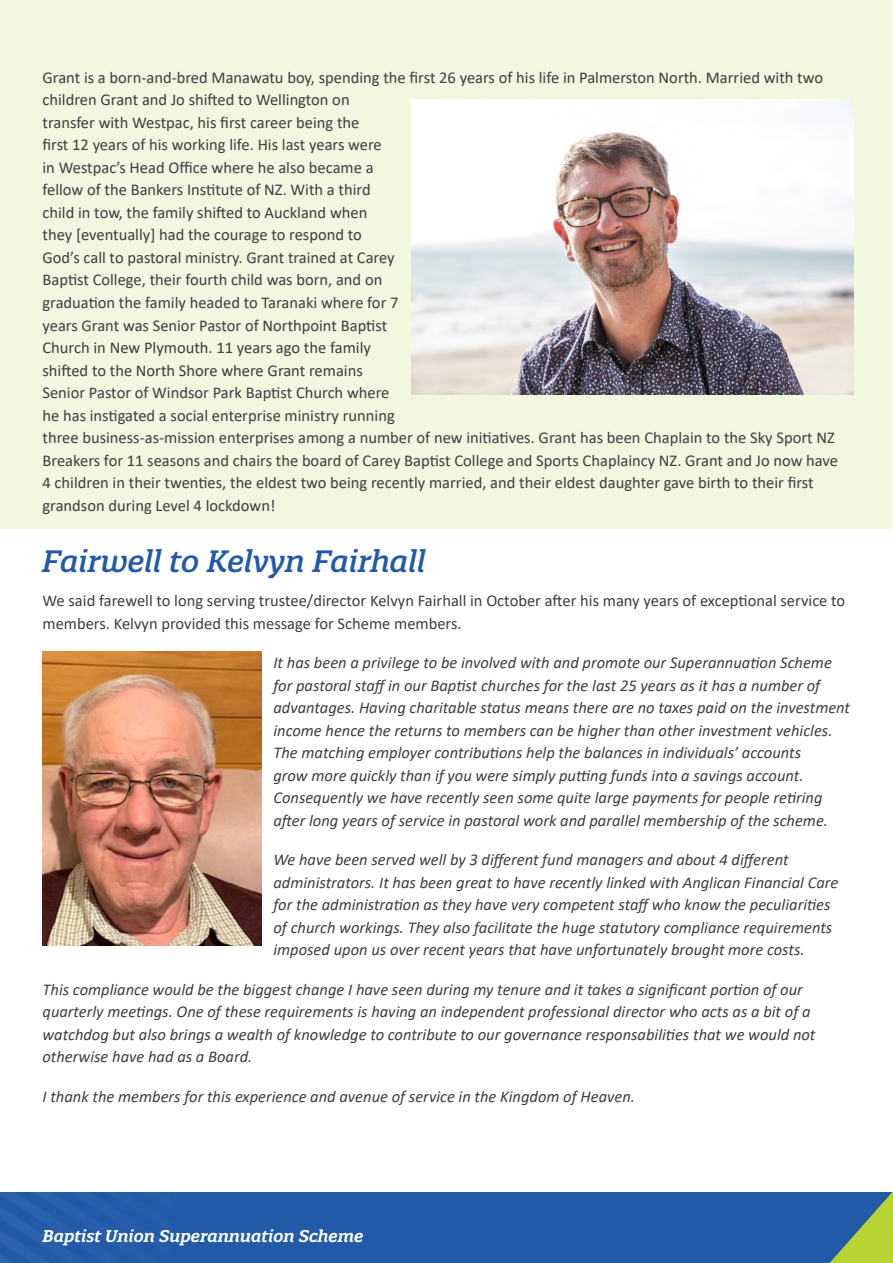
<style>
.page{position:relative;width:893px;height:1263px;background:#fff}
.page>*{position:absolute;margin:0;border:0;box-sizing:border-box;transform-origin:0 0}
.Heading_1{font:italic 500 30px "Quatro Slab";color:#235aa8}
.Paragraph_Style_1{font:italic 16.5px/22.5px "Calibri";color:#3e3e3f}
.Paragraph_Style_1-2{font:16.5px/22.5px "Calibri";color:#3e3e3f}
.t1{font:italic 600 16.5px "Quatro Slab";color:#fff}
</style>
<div class="page">
<div style="left:0;top:0;width:893px;height:528px;background:#f2f7df"></div>
<img style="left:411px;top:99px;width:442px;height:295px">
<img style="left:42px;top:651px;width:220px;height:294px">
<div style="left:0;top:1193px;width:893px;height:70px;background:#235aa8"></div>
<svg style="left:0;top:1192px;width:171px;height:1px"></svg>
<svg style="left:830px;top:1191px;width:63px;height:72px"></svg>
<p class="Paragraph_Style_1-2" style="left:43px;top:66px;width:797px">Grant is a born-and-bred Manawatu boy, spending the first 26 years of his life in Palmerston North. Married with two children Grant and Jo shifted to Wellington on<br>transfer with Westpac, his first career being the<br>first 12 years of his working life. His last years were<br>in Westpac’s Head Office where he also became a<br>fellow of the Bankers Institute of NZ. With a third<br>child in tow, the family shifted to Auckland when<br>they [eventually] had the courage to respond to<br>God’s call to pastoral ministry. Grant trained at Carey<br>Baptist College, their fourth child was born, and on<br>graduation the family headed to Taranaki where for 7<br>years Grant was Senior Pastor of Northpoint Baptist<br>Church in New Plymouth. 11 years ago the family<br>shifted to the North Shore where Grant remains<br>Senior Pastor of Windsor Park Baptist Church where<br>he has instigated a social enterprise ministry running<br>three business-as-mission enterprises among a number of new initiatives. Grant has been Chaplain to the Sky Sport NZ Breakers for 11 seasons and chairs the board of Carey Baptist College and Sports Chaplaincy NZ. Grant and Jo now have 4 children in their twenties, the eldest two being recently married, and their eldest daughter gave birth to their first grandson during Level 4 lockdown!</p>
<p class="Heading_1" style="left:42px;top:542px;width:385px">Fairwell to Kelvyn Fairhall</p>
<p class="Paragraph_Style_1-2" style="left:43px;top:589px;width:804px">We said farewell to long serving trustee/director Kelvyn Fairhall in October after his many years of exceptional service to members. Kelvyn provided this message for Scheme members.</p>
<p class="Paragraph_Style_1" style="left:273px;top:651px;width:578px">It has been a privilege to be involved with and promote our Superannuation Scheme for pastoral staff in our Baptist churches for the last 25 years as it has a number of advantages. Having charitable status means there are no taxes paid on the investment income hence the returns to members can be higher than other investment vehicles.<br>The matching employer contributions help the balances in individuals’ accounts<br>grow more quickly than if you were simply putting funds into a savings account.<br>Consequently we have recently seen some quite large payments for people retiring after long years of service in pastoral work and parallel membership of the scheme.</p>
<p class="Paragraph_Style_1" style="left:273px;top:848px;width:566px">We have been served well by 3 different fund managers and about 4 different administrators. It has been great to have recently linked with Anglican Financial Care for the administration as they have very competent staff who know the peculiarities of church workings. They also facilitate the huge statutory compliance requirements imposed upon us over recent years that have unfortunately brought more costs.</p>
<p class="Paragraph_Style_1" style="left:43px;top:977px;width:774px">This compliance would be the biggest change I have seen during my tenure and it takes a significant portion of our quarterly meetings. One of these requirements is having an independent professional director who acts as a bit of a watchdog but also brings a wealth of knowledge to contribute to our governance responsabilities that we would not otherwise have had as a Board.</p>
<p class="Paragraph_Style_1" style="left:43px;top:1084px;width:594px">I thank the members for this experience and avenue of service in the Kingdom of Heaven.</p>
<p class="t1" style="left:42px;top:1226px;width:322px">Baptist Union Superannuation Scheme</p>
</div>
